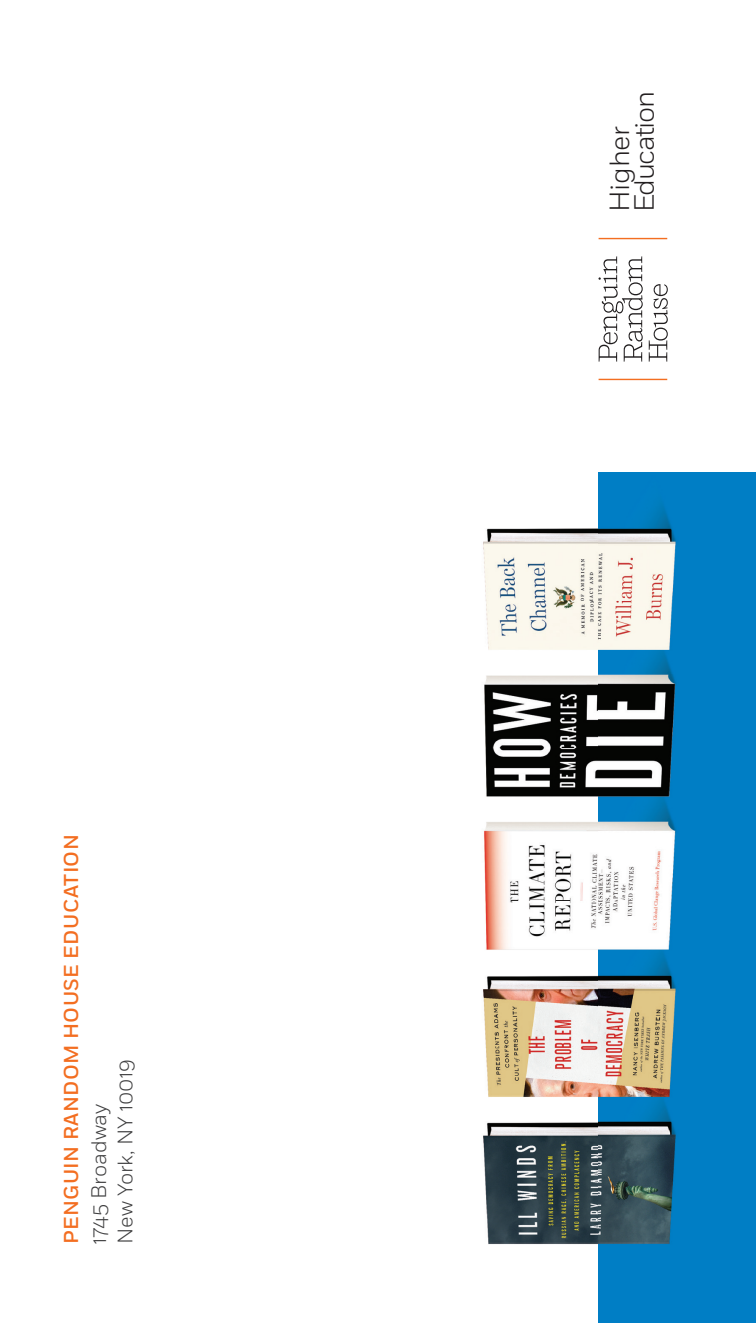
<style>
.page{position:relative;width:756px;height:1323px;background:#fff}
.page>*{position:absolute;margin:0;border:0;box-sizing:border-box;transform-origin:0 0}
.t1{font:300 27.82px/24.7px "Fort";letter-spacing:-.05em;color:#231f20}
.t2{font:300 21px/26.2px "Fort";letter-spacing:.005em;color:#3e3e3f}
.t3{font:500 20.12px "Fort";letter-spacing:.02em;color:#f36e21}
</style>
<div class="page">
<div style="left:598px;top:472px;width:158px;height:851px;background:#007ec5"></div>
<img style="left:483px;top:675px;width:115px;height:570px">
<img style="left:598px;top:1120px;width:78px;height:124px">
<img style="left:598px;top:967px;width:78px;height:82px">
<img style="left:483px;top:1049px;width:190px;height:71px">
<img style="left:598px;top:820px;width:78px;height:82px">
<img style="left:483px;top:902px;width:189px;height:65px">
<img style="left:598px;top:673px;width:78px;height:75px">
<img style="left:483px;top:748px;width:189px;height:72px">
<img style="left:483px;top:528px;width:190px;height:145px">
<img style="left:598px;top:504px;width:78px;height:98px">
<svg style="left:598px;top:256px;width:70px;height:106px"></svg>
<svg style="left:599px;top:379px;width:68px;height:1px"></svg>
<svg style="left:599px;top:238px;width:68px;height:1px"></svg>
<p class="t3" style="left:59px;top:1244px;width:411px;rotate:-90deg">PENGUIN RANDOM HOUSE EDUCATION</p>
<p class="t2" style="left:86px;top:1244px;width:186px;rotate:-90deg">1745 Broadway<br>New York, NY 10019</p>
<h1 class="t1" style="left:607px;top:212px;width:123px;rotate:-90deg">Higher<br>Education</h1>
</div>
